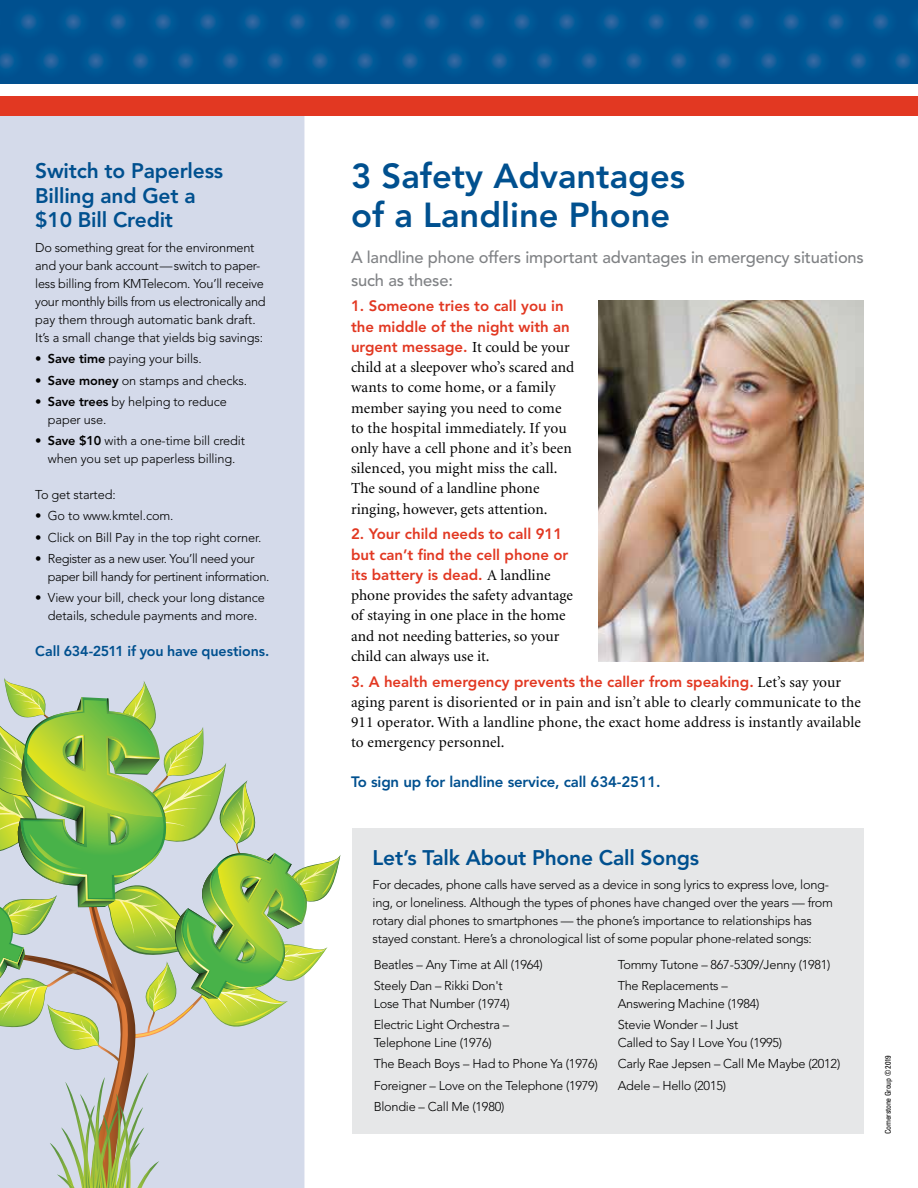
<style>
.page{position:relative;width:918px;height:1188px;background:#fff}
.page>*{position:absolute;margin:0;border:0;box-sizing:border-box;transform-origin:0 0}
.t1{font:800 34.5px/39px "Avenir";color:#00508f}
.t2{font:800 21px/24.8px "Avenir";letter-spacing:-.01em;color:#00508f}
.t3{font:500 16.5px/22.5px "Avenir";letter-spacing:-.01em;color:#808285}
.t4{font:15.3px/20.2px "Minion";color:#000}
.t5{font:800 15px/20.2px "Avenir";color:#e23822}
.t6{font:800 15px "Avenir";letter-spacing:-.01em;color:#00508f}
.t7{font:800 14.25px "Avenir";letter-spacing:-.01em;color:#00508f}
.t8{font:300 12.75px/18px "Avenir";letter-spacing:-.02em;color:#000}
.t9{font:condensed 7.8px "Univers";letter-spacing:-.03em;color:#000}
.s1{font-weight:800}
.s2{font-family:"Minion";font-weight:400;font-size:15.3px;color:#000}
</style>
<div class="page">
<div style="left:0;top:103px;width:304px;height:1085px;background:#d4daea"></div>
<div style="left:0;top:0;width:918px;height:84px;background:#00508f"></div>
<div style="left:0;top:96px;width:918px;height:20px;background:#e23822"></div>
<svg style="left:0;top:13px;width:918px;height:57px"></svg>
<svg style="left:0;top:678px;width:340px;height:510px"></svg>
<img style="left:598px;top:300px;width:266px;height:361px">
<div style="left:352px;top:828px;width:512px;height:306px;background:#e6e7e8"></div>
<h2 class="t2" style="left:35px;top:158px;width:189px">Switch to Paperless<br>Billing and Get a $10 Bill Credit</h2>
<p class="t8" style="left:35px;top:239px;width:232px">Do something great for the environment and your bank account—switch to paper&shy;less billing from KMTelecom. You’ll receive your monthly bills from us electronically and pay them through automatic bank draft.<br>It’s a small change that yields big savings:</p>
<p class="t8" style="left:35px;top:350px;width:168px">• <span class="s1">Save time</span> paying your bills.</p>
<p class="t8" style="left:35px;top:371px;width:213px">• <span class="s1">Save money</span> on stamps and checks.</p>
<p class="t8" style="left:48px;top:393px;width:180px;text-indent:-13px">• <span class="s1">Save trees</span> by helping to reduce paper use.</p>
<p class="t8" style="left:35px;top:432px;width:211px;text-align:center">• <span class="s1">Save $10</span> with a one-time bill credit when you set up paperless billing.</p>
<p class="t8" style="left:35px;top:486px;width:82px">To get started:</p>
<p class="t8" style="left:35px;top:507px;width:140px">• Go to www.kmtel.com.</p>
<p class="t8" style="left:35px;top:528px;width:228px">• Click on Bill Pay in the top right corner.</p>
<p class="t8" style="left:48px;top:550px;width:223px;text-indent:-13px">• Register as a new user. You’ll need your paper bill handy for pertinent information.</p>
<p class="t8" style="left:35px;top:589px;width:231px;text-align:center">• View your bill, check your long distance details, schedule payments and more.</p>
<p class="t7" style="left:35px;top:643px;width:236px">Call 634-2511 if you have questions.</p>
<h1 class="t1" style="left:351px;top:157px;width:336px">3 Safety Advantages of a Landline Phone</h1>
<p class="t3" style="left:351px;top:247px;width:514px">A landline phone offers important advantages in emergency situations such as these:</p>
<p class="t5" style="left:351px;top:296px;width:220px">1. Someone tries to call you in the middle of the night with an urgent message. <span class="s2">It could be your</span></p>
<p class="t4" style="left:351px;top:358px;width:225px">child at a sleepover who’s scared and wants to come home, or a family member saying you need to come to the hospital immediately. If you only have a cell phone and it’s been silenced, you might miss the call.<br>The sound of a landline phone ringing, however, gets attention.</p>
<p class="t5" style="left:351px;top:524px;width:219px">2. Your child needs to call 911 but can’t find the cell phone or its battery is dead. <span class="s2">A landline</span></p>
<p class="t4" style="left:351px;top:586px;width:223px">phone provides the safety advantage of staying in one place in the home and not needing batteries, so your child can always use it.</p>
<p class="t5" style="left:351px;top:671px;width:492px">3. A health emergency prevents the caller from speaking. <span class="s2">Let’s say your</span></p>
<p class="t4" style="left:351px;top:692px;width:511px;text-align:justify">aging parent is disoriented or in pain and isn’t able to clearly communicate to the 911 operator. With a landline phone, the exact home address is instantly available to emergency personnel.</p>
<p class="t6" style="left:351px;top:773px;width:311px">To sign up for landline service, call 634-2511.</p>
<h2 class="t2" style="left:373px;top:845px;width:328px">Let’s Talk About Phone Call Songs</h2>
<p class="t8" style="left:373px;top:876px;width:462px">For decades, phone calls have served as a device in song lyrics to express love, long&shy;ing, or loneliness. Although the types of phones have changed over the years — from rotary dial phones to smartphones — the phone’s importance to relationships has stayed constant. Here’s a chronological list of some popular phone-related songs:</p>
<p class="t8" style="left:374px;top:954px;width:171px;line-height:21.3px">Beatles – Any Time at All (1964)<br>Steely Dan – Rikki Don't</p>
<p class="t8" style="left:374px;top:993px;width:138px;line-height:21.3px">Lose That Number (1974)<br>Electric Light Orchestra –</p>
<p class="t8" style="left:374px;top:1032px;width:226px;line-height:21.3px">Telephone Line (1976)<br>The Beach Boys – Had to Phone Ya (1976)<br>Foreigner – Love on the Telephone (1979)<br>Blondie – Call Me (1980)</p>
<p class="t8" style="left:618px;top:954px;width:214px;line-height:21.3px">Tommy Tutone – 867-5309/Jenny (1981)<br>The Replacements –</p>
<p class="t8" style="left:618px;top:993px;width:143px;line-height:21.3px">Answering Machine (1984)<br>Stevie Wonder – I Just</p>
<p class="t8" style="left:618px;top:1032px;width:224px;line-height:21.3px">Called to Say I Love You (1995)<br>Carly Rae Jepsen – Call Me Maybe (2012)<br>Adele – Hello (2015)</p>
<p class="t9" style="left:883px;top:1134px;width:80px;rotate:-90deg">Cornerstone Group © 2019</p>
</div>
